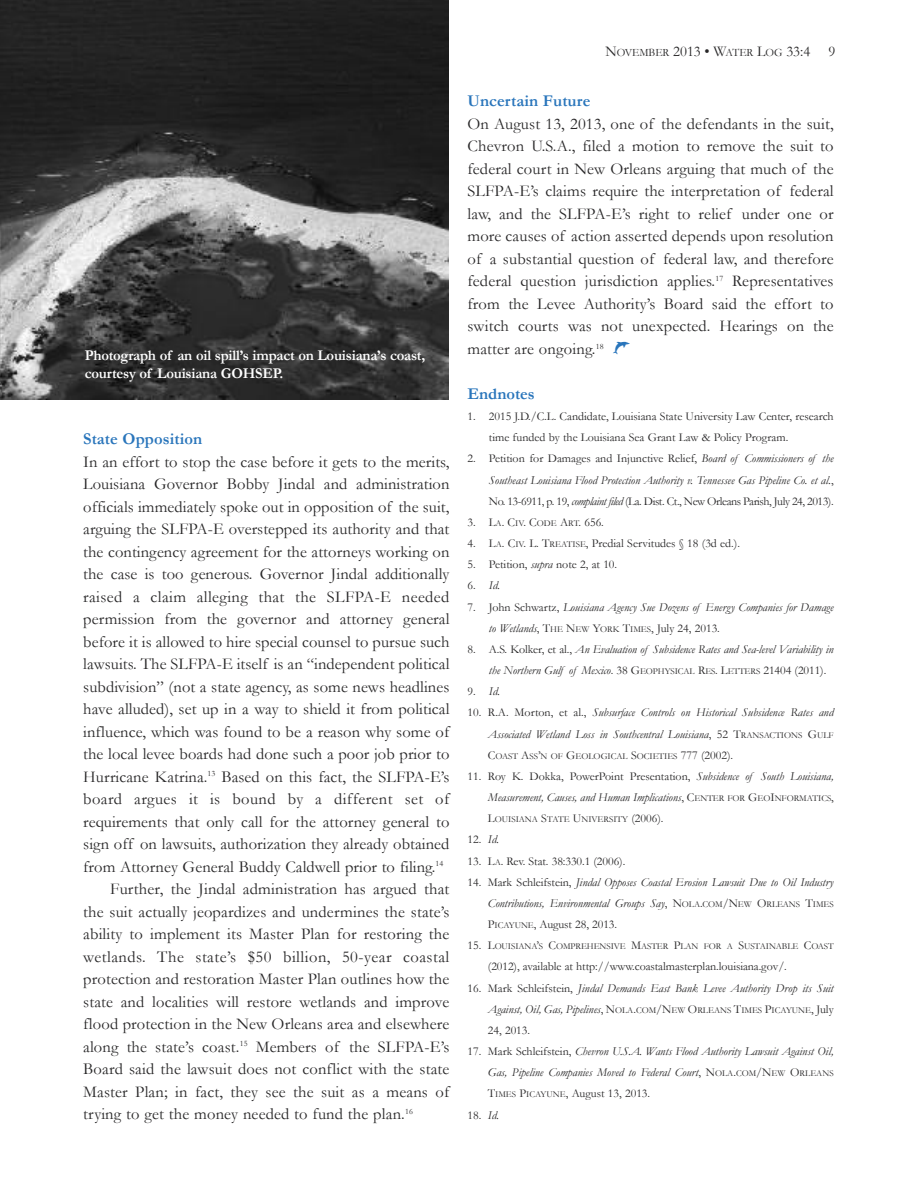
<style>
.page{position:relative;width:918px;height:1188px;background:#fff}
.page>*{position:absolute;margin:0;border:0;box-sizing:border-box;transform-origin:0 0}
.t1{font:16.5px/22.5px "Garamond";letter-spacing:.005em;color:#272627;text-align:justify}
.t2{font:16.5px "Garamond";letter-spacing:.025em;color:#272627}
.t3{font:16.5px "Garamond";letter-spacing:.03em;color:#272627}
.t4{font:700 16.5px "Garamond";letter-spacing:.005em;color:#2975bb}
.t5{font:700 15px/18px "Garamond";letter-spacing:-.015em;color:#fff}
.t6{font:15px "Garamond";color:#272627}
.t7{font:italic 12px/21.1px "Garamond";color:#272627;text-align:justify}
.t8{font:12px/21.1px "Garamond";color:#272627}
.t9{font:9px "Garamond";letter-spacing:-.005em;color:#272627}
.s1{font-size:11.25px}
.s2{font-family:"Mini Pics Lil Fishies";color:#2975bb}
.s3{font-style:normal}
.s4{font-size:9px}
.s5{font-style:italic}
.s6{font-style:normal;font-size:9px}
.s7{font-size:12px}
</style>
<div class="page">
<img style="left:0;top:0;width:449px;height:400px">
<p class="t5" style="left:85px;top:347px;width:342px">Photograph of an oil spill’s impact on Louisiana’s coast, courtesy of Louisiana goHSeP.</p>
<p class="t4" style="left:83px;top:430px;width:121px">State opposition</p>
<p class="t1" style="left:83px;top:451px;width:368px">In an effort to stop the case before it gets to the merits,</p>
<p class="t1" style="left:83px;top:473px;width:368px">Louisiana Governor bobby Jindal and administration</p>
<p class="t1" style="left:83px;top:496px;width:368px">officials immediately spoke out in opposition of the suit,</p>
<p class="t1" style="left:83px;top:518px;width:368px">arguing the SLFPA-E overstepped its authority and that</p>
<p class="t1" style="left:83px;top:541px;width:368px">the contingency agreement for the attorneys working on</p>
<p class="t1" style="left:83px;top:563px;width:368px">the case is too generous. Governor Jindal additionally</p>
<p class="t2" style="left:83px;top:588px;width:368px">raised a claim alleging that the SLFPA-E needed</p>
<p class="t1" style="left:83px;top:608px;width:368px">permission from the governor and attorney general</p>
<p class="t1" style="left:83px;top:631px;width:368px">before it is allowed to hire special counsel to pursue such</p>
<p class="t1" style="left:83px;top:653px;width:368px">lawsuits. The SLFPA-E itself is an “independent political</p>
<p class="t1" style="left:83px;top:676px;width:368px">subdivision” (not a state agency, as some news headlines</p>
<p class="t1" style="left:83px;top:698px;width:368px">have alluded), set up in a way to shield it from political</p>
<p class="t1" style="left:83px;top:721px;width:368px">influence, which was found to be a reason why some of</p>
<p class="t1" style="left:83px;top:743px;width:368px">the local levee boards had done such a poor job prior to</p>
<p class="t1" style="left:83px;top:766px;width:368px">Hurricane katrina.<sup>13</sup> based on this fact, the SLFPA-E’s</p>
<p class="t2" style="left:83px;top:790px;width:368px">board argues it is bound by a different set of</p>
<p class="t1" style="left:83px;top:811px;width:368px">requirements that only call for the attorney general to</p>
<p class="t1" style="left:83px;top:833px;width:368px">sign off on lawsuits, authorization they already obtained</p>
<p class="t1" style="left:83px;top:856px;width:362px">from Attorney General buddy Caldwell prior to filing.<sup>14</sup></p>
<p class="t1" style="left:110px;top:878px;width:341px">Further, the Jindal administration has argued that</p>
<p class="t1" style="left:83px;top:901px;width:368px">the suit actually jeopardizes and undermines the state’s</p>
<p class="t1" style="left:83px;top:923px;width:368px">ability to implement its Master Plan for restoring the</p>
<p class="t3" style="left:83px;top:948px;width:368px">wetlands. The state’s $50 billion, 50-year coastal</p>
<p class="t1" style="left:83px;top:968px;width:368px">protection and restoration Master Plan outlines how the</p>
<p class="t1" style="left:83px;top:991px;width:368px">state and localities will restore wetlands and improve</p>
<p class="t1" style="left:83px;top:1013px;width:368px">flood protection in the New Orleans area and elsewhere</p>
<p class="t1" style="left:83px;top:1036px;width:368px">along the state’s coast.<sup>15</sup> Members of the SLFPA-E’s</p>
<p class="t1" style="left:83px;top:1058px;width:368px">board said the lawsuit does not conflict with the state</p>
<p class="t1" style="left:83px;top:1081px;width:368px">Master Plan; in fact, they see the suit as a means of</p>
<p class="t1" style="left:83px;top:1103px;width:331px">trying to get the money needed to fund the plan.<sup>16</sup></p>
<p class="t6" style="left:605px;top:43px;width:232px">N<span class="s1">OVEMbER</span> 2013 • W<span class="s1">ATER</span> L<span class="s1">OG</span> 33:4 9</p>
<p class="t4" style="left:467px;top:92px;width:125px">Uncertain Future</p>
<p class="t1" style="left:467px;top:113px;width:368px">On August 13, 2013, one of the defendants in the suit, Chevron U.S.A., filed a motion to remove the suit to federal court in New Orleans arguing that much of the SLFPA-E’s claims require the interpretation of federal law, and the SLFPA-E’s right to relief under one or more causes of action asserted depends upon resolution of a substantial question of federal law, and therefore federal question jurisdiction applies.<sup>17</sup> Representatives from the Levee Authority’s board said the effort to switch courts was not unexpected. Hearings on the matter are ongoing.<sup>18</sup> <span class="s2">l</span></p>
<p class="t4" style="left:467px;top:385px;width:69px">endnotes</p>
<p class="t8" style="left:489px;top:406px;width:346px;text-indent:-21px">1. 2015 J.D./C.L. Candidate, Louisiana State University Law Center, research time funded by the Louisiana Sea Grant Law &amp; Policy Program.</p>
<p class="t7" style="left:489px;top:448px;width:346px;text-indent:-21px"><span class="s3">2. Petition for Damages and Injunctive Relief,</span> Board of Commissioners of the Southeast Louisiana Flood Protection Authority v. Tennessee Gas Pipeline Co. et al.<span class="s3">, No. 13-6911, p. 19,</span> complaint filed <span class="s3">(La. Dist. Ct., New Orleans Parish, July 24, 2013).</span></p>
<p class="t8" style="left:467px;top:512px;width:138px">3. L<span class="s4">A</span>. C<span class="s4">IV</span>. C<span class="s4">ODE</span> A<span class="s4">RT</span>. 656.</p>
<p class="t8" style="left:467px;top:533px;width:274px">4. L<span class="s4">A</span>. C<span class="s4">IV</span>. L. T<span class="s4">REATISE</span>, Predial Servitudes § 18 (3d ed.).</p>
<p class="t8" style="left:467px;top:554px;width:151px">5. Petition, <span class="s5">supra</span> note 2, at 10.</p>
<p class="t7" style="left:467px;top:575px;width:34px"><span class="s3">6.</span> Id.</p>
<p class="t7" style="left:489px;top:596px;width:346px;text-indent:-21px"><span class="s3">7. John Schwartz,</span> Louisiana Agency Sue Dozens of Energy Companies for Damage to Wetlands<span class="s3">, T</span><span class="s6">HE</span> <span class="s3">N</span><span class="s6">EW</span> <span class="s3">Y</span><span class="s6">ORk</span> <span class="s3">T</span><span class="s6">IMES</span><span class="s3">, July 24, 2013.</span></p>
<p class="t7" style="left:489px;top:639px;width:346px;text-indent:-21px"><span class="s3">8. A.S. kolker, et al.,</span> An Evaluation of Subsidence Rates and Sea-level Variability in the Northern Gulf of Mexico<span class="s3">. 38 G</span><span class="s6">EOPHYSICAL</span> <span class="s3">R</span><span class="s6">ES</span><span class="s3">. L</span><span class="s6">ETTERS</span> <span class="s3">21404 (2011).</span></p>
<p class="t7" style="left:467px;top:681px;width:34px"><span class="s3">9.</span> Id.</p>
<p class="t7" style="left:467px;top:702px;width:368px;text-align:right"><span class="s3">10. R.A. Morton, et al.,</span> Subsurface Controls on Historical Subsidence Rates and<br>Associated Wetland Loss in Southcentral Louisiana<span class="s3">, 52 T</span><span class="s6">RANSACTIONS</span> <span class="s3">G</span><span class="s6">ULF</span></p>
<p class="t9" style="left:488px;top:751px;width:247px"><span class="s7">C</span>OAST <span class="s7">A</span>SS<span class="s7">’</span>N OF <span class="s7">G</span>EOLOGICAL <span class="s7">S</span>OCIETIES <span class="s7">777 (2002).</span></p>
<p class="t7" style="left:467px;top:766px;width:368px;text-align:right"><span class="s3">11. Roy k. Dokka, PowerPoint Presentation,</span> Subsidence of South Louisiana,<br>Measurement, Causes, and Human Implications<span class="s3">, C</span><span class="s6">ENTER FOR</span> <span class="s3">G</span><span class="s6">EO</span><span class="s3">I</span><span class="s6">NFORMATICS</span><span class="s3">,</span></p>
<p class="t9" style="left:488px;top:814px;width:177px"><span class="s7">L</span>OUISIANA <span class="s7">S</span>TATE <span class="s7">U</span>NIVERSITY <span class="s7">(2006).</span></p>
<p class="t8" style="left:467px;top:829px;width:33px">12. <span class="s5">Id.</span></p>
<p class="t8" style="left:467px;top:850px;width:159px">13. L<span class="s4">A</span>. Rev. Stat. 38:330.1 (2006).</p>
<p class="t7" style="left:488px;top:872px;width:347px;text-indent:-20px"><span class="s3">14. Mark Schleifstein,</span> Jindal Opposes Coastal Erosion Lawsuit Due to Oil Industry Contributions, Environmental Groups Say<span class="s3">, N</span><span class="s6">OLA</span><span class="s3">.</span><span class="s6">COM</span><span class="s3">/N</span><span class="s6">EW</span> <span class="s3">O</span><span class="s6">RLEANS</span> <span class="s3">T</span><span class="s6">IMES </span><span class="s3">P</span><span class="s6">ICAYUNE</span><span class="s3">, August 28, 2013.</span></p>
<p class="t9" style="left:467px;top:941px;width:368px"><span class="s7">15. L</span>OUISIANA<span class="s7">’</span>S <span class="s7">C</span>OMPREHENSIVE <span class="s7">M</span>ASTER <span class="s7">P</span>LAN FOR A <span class="s7">S</span>USTAINAbLE <span class="s7">C</span>OAST</p>
<p class="t8" style="left:488px;top:956px;width:301px">(2012), available at http://www.coastalmasterplan.louisiana.gov/.</p>
<p class="t7" style="left:488px;top:977px;width:347px;text-indent:-20px"><span class="s3">16. Mark Schleifstein,</span> Jindal Demands East Bank Levee Authority Drop its Suit Against, Oil, Gas, Pipelines<span class="s3">, N</span><span class="s6">OLA</span><span class="s3">.</span><span class="s6">COM</span><span class="s3">/N</span><span class="s6">EW</span> <span class="s3">O</span><span class="s6">RLEANS</span> <span class="s3">T</span><span class="s6">IMES</span> <span class="s3">P</span><span class="s6">ICAYUNE</span><span class="s3">, July 24, 2013.</span></p>
<p class="t7" style="left:488px;top:1041px;width:347px;text-indent:-20px"><span class="s3">17. Mark Schleifstein,</span> Chevron U.S.A. Wants Flood Authority Lawsuit Against Oil, Gas, Pipeline Companies Moved to Federal Court<span class="s3">, N</span><span class="s6">OLA</span><span class="s3">.</span><span class="s6">COM</span><span class="s3">/N</span><span class="s6">EW</span> <span class="s3">O</span><span class="s6">RLEANS </span><span class="s3">T</span><span class="s6">IMES</span> <span class="s3">P</span><span class="s6">ICAYUNE</span><span class="s3">, August 13, 2013.</span></p>
<p class="t8" style="left:467px;top:1104px;width:33px">18. <span class="s5">Id.</span></p>
</div>
